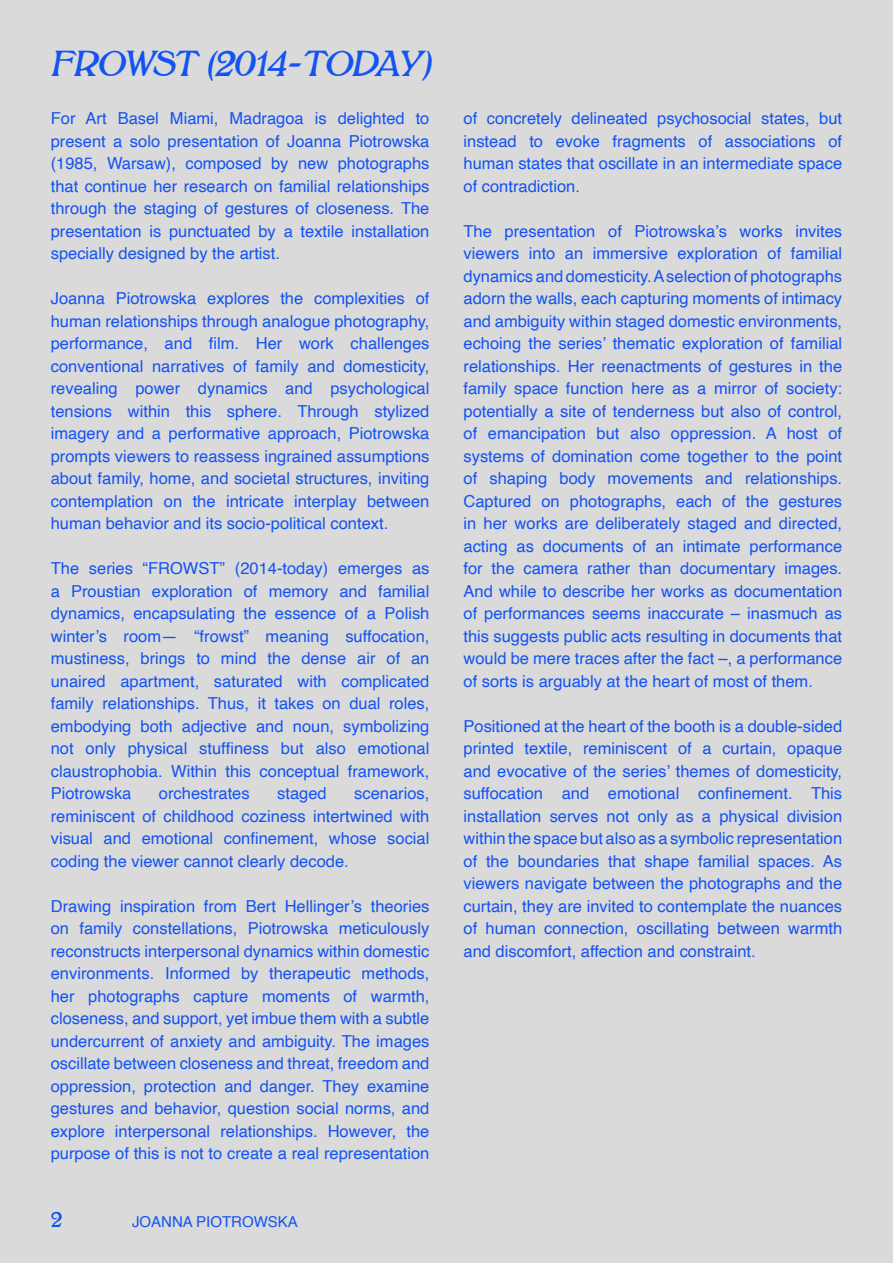
<style>
.page{position:relative;width:893px;height:1263px;background:#dadada}
.page>*{position:absolute;margin:0;border:0;box-sizing:border-box;transform-origin:0 0}
.t1{font:italic 30px "Bolton";color:#1353f3}
.t2{font:18px "Bolton";color:#1353f3}
.t3{font:16.5px/22.5px "Helvetica";color:#1353f3;text-align:justify}
.t4{font:15px "Helvetica";color:#1353f3}
</style>
<div class="page">
<p class="t1" style="left:51px;top:40px;width:389px">FROWST (2014-TODAY)</p>
<p class="t3" style="left:51px;top:108px;width:380px">For Art Basel Miami, Madragoa is delighted to present a solo presentation of Joanna Piotrowska (1985, Warsaw), composed by new photographs that continue her research on familial relationships through the staging of gestures of closeness. The presentation is punctuated by a textile installation specially designed by the artist.</p>
<p class="t3" style="left:51px;top:288px;width:380px">Joanna Piotrowska explores the complexities of human relationships through analogue photography, performance, and film. Her work challenges conventional narratives of family and domesticity, revealing power dynamics and psychological tensions within this sphere. Through stylized imagery and a performative approach, Piotrowska prompts viewers to reassess ingrained assumptions about family, home, and societal structures, inviting contemplation on the intricate interplay between human behavior and its socio-political context.</p>
<p class="t3" style="left:51px;top:558px;width:380px">The series “FROWST” (2014-today) emerges as a Proustian exploration of memory and familial dynamics, encapsulating the essence of a Polish winter’s room— “frowst” meaning suffocation, mustiness, brings to mind the dense air of an unaired apartment, saturated with complicated family relationships. Thus, it takes on dual roles, embodying both adjective and noun, symbolizing not only physical stuffiness but also emotional claustrophobia. Within this conceptual framework, Piotrowska</p>
<p class="t3" style="left:159px;top:783px;width:92px">orchestrates</p>
<p class="t3" style="left:277px;top:783px;width:51px">staged</p>
<p class="t3" style="left:51px;top:783px;width:380px;text-indent:303px">scenarios, reminiscent of childhood coziness intertwined with visual and emotional confinement, whose social coding the viewer cannot clearly decode.</p>
<p class="t3" style="left:51px;top:895px;width:380px">Drawing inspiration from Bert Hellinger’s theories on family constellations, Piotrowska meticulously reconstructs interpersonal dynamics within domestic environments. Informed by therapeutic methods, her photographs capture moments of warmth, closeness, and support, yet imbue them with a subtle undercurrent of anxiety and ambiguity. The images oscillate between closeness and threat, freedom and oppression, protection and danger. They examine gestures and behavior, question social norms, and explore interpersonal relationships. However, the purpose of this is not to create a real representation</p>
<p class="t2" style="left:51px;top:1205px;width:13px">2</p>
<p class="t4" style="left:132px;top:1210px;width:167px">JOANNA PIOTROWSKA</p>
<p class="t3" style="left:463px;top:108px;width:380px">of concretely delineated psychosocial states, but instead to evoke fragments of associations of human states that oscillate in an intermediate space of contradiction.</p>
<p class="t3" style="left:463px;top:220px;width:380px">The presentation of Piotrowska’s works invites viewers into an immersive exploration of familial dynamics and domesticity. A selection of photographs adorn the walls, each capturing moments of intimacy and ambiguity within staged domestic environments, echoing the series’ thematic exploration of familial relationships. Her reenactments of gestures in the family space function here as a mirror of society: potentially a site of tenderness but also of control, of emancipation but also oppression. A host of systems of domination come together to the point of shaping body movements and relationships.<br>Captured on photographs, each of the gestures in her works are deliberately staged and directed, acting as documents of an intimate performance for the camera rather than documentary images.<br>And while to describe her works as documentation of performances seems inaccurate – inasmuch as this suggests public acts resulting in documents that would be mere traces after the fact –, a performance of sorts is arguably at the heart of most of them.</p>
<p class="t3" style="left:463px;top:715px;width:380px">Positioned at the heart of the booth is a double-sided printed textile, reminiscent of a curtain, opaque and evocative of the series’ themes of domesticity, suffocation and emotional confinement. This installation serves not only as a physical division within the space but also as a symbolic representation of the boundaries that shape familial spaces. As viewers navigate between the photographs and the curtain, they are invited to contemplate the nuances of human connection, oscillating between warmth and discomfort, affection and constraint.</p>
</div>
